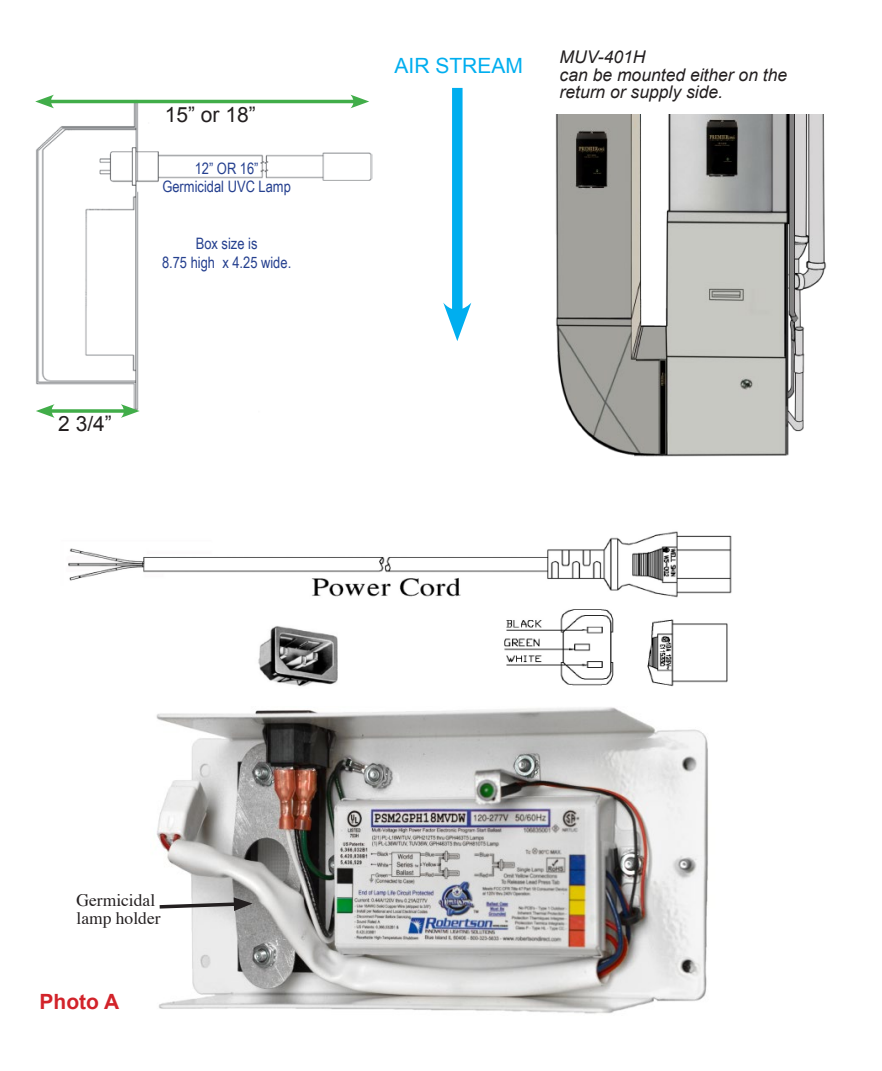
<style>
.page{position:relative;width:882px;height:1071px;background:#fff}
.page>*{position:absolute;margin:0;border:0;box-sizing:border-box;transform-origin:0 0}
.t1{font:21px "Arial";color:#231f20}
.t2{font:21px "Arial";color:#00aeef}
.t3{font:700 21px "Arial";color:#d2232a}
.t4{font:italic 17.5px/17.5px "Arial";color:#231f20}
.t5{font:17.5px/17.5px "Times";color:#231f20}
.t6{font:15.75px/18.9px "Arial Narrow";color:#25408f;text-align:center}
</style>
<div class="page">
<img style="left:156px;top:707px;width:552px;height:307px">
<svg style="left:156px;top:897px;width:97px;height:14px"></svg>
<img style="left:68px;top:531px;width:664px;height:156px">
<img style="left:36px;top:103px;width:336px;height:301px">
<img style="left:555px;top:114px;width:272px;height:343px">
<hr style="left:47px;top:100px;width:310px;height:3px;background:#41ad49">
<svg style="left:35px;top:95px;width:19px;height:13px"></svg>
<svg style="left:350px;top:95px;width:19px;height:13px"></svg>
<svg style="left:55px;top:409px;width:66px;height:4px"></svg>
<svg style="left:36px;top:404px;width:19px;height:14px"></svg>
<svg style="left:121px;top:404px;width:19px;height:14px"></svg>
<div style="left:452px;top:88px;width:11px;height:231px;background:#00aeef"></div>
<svg style="left:443px;top:303px;width:28px;height:38px"></svg>
<h1 class="t1" style="left:165px;top:101px;width:93px">15” or 18”</h1>
<p class="t6" style="left:162px;top:158px;width:130px">12” OR 16”<br>Germicidal UVC Lamp</p>
<p class="t6" style="left:162px;top:234px;width:131px">Box size is<br>8.75 high x 4.25 wide.</p>
<h1 class="t1" style="left:58px;top:410px;width:55px">2 3/4”</h1>
<h1 class="t2" style="left:395px;top:52px;width:130px">AIR STREAM</h1>
<p class="t4" style="left:560px;top:49px;width:229px">MUV-401H<br>can be mounted either on the return or supply side.</p>
<p class="t5" style="left:77px;top:890px;width:86px">Germicidal lamp holder</p>
<h1 class="t3" style="left:40px;top:987px;width:81px">Photo A</h1>
</div>
